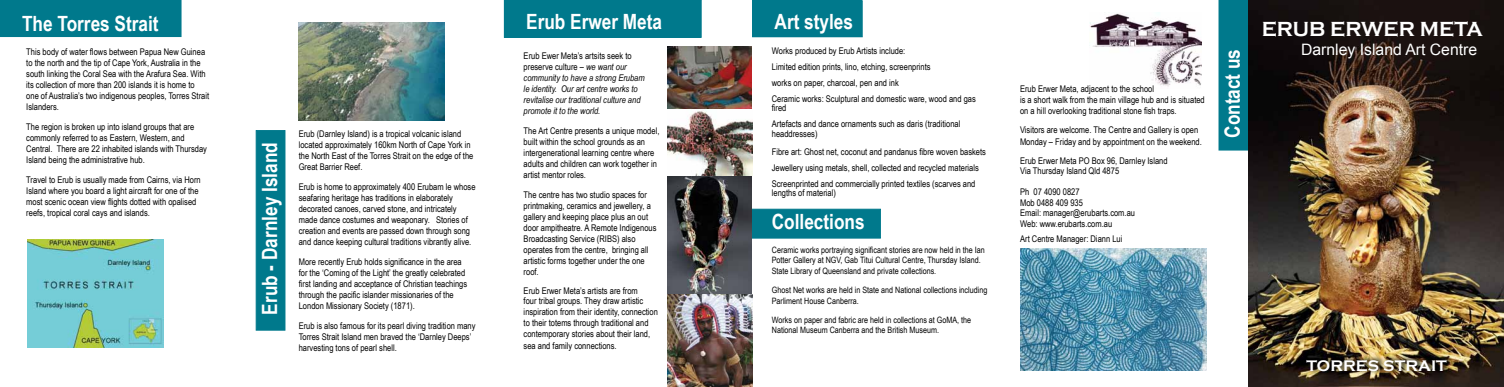
<style>
.page{position:relative;width:1504px;height:387px;background:#fff}
.page>*{position:absolute;margin:0;border:0;box-sizing:border-box;transform-origin:0 0}
.t1{font:700 21px "Arial Narrow";color:#fff}
.t2{font:700 21px "Copperplate Gothic";color:#fff;scale:.95 1}
.t3{font:15.75px "Arial";color:#fff}
.t4{font:700 15.75px "Copperplate Gothic";color:#fff}
.t5{font:9.19px/11px "Arial Narrow";color:#000}
.t6{font:italic 9.19px/11px "Arial Narrow";color:#000}
.t7{font:8.75px/10.5px "Arial Narrow";color:#000}
.s1{font-style:normal}
</style>
<div class="page">
<img style="left:1090px;top:13px;width:110px;height:74px">
<div style="left:0;top:0;width:181px;height:37px;background:#00798c"></div>
<div style="left:256px;top:130px;width:29px;height:201px;background:#00798c;border:1px solid #00798c"></div>
<div style="left:504px;top:0;width:197px;height:37px;background:#00798c"></div>
<div style="left:504px;top:0;width:197px;height:38px;border:1px solid #00798c"></div>
<div style="left:749px;top:209px;width:131px;height:29px;background:#00798c;border:1px solid #00798c"></div>
<div style="left:1218px;top:0;width:29px;height:150px;background:#00798c"></div>
<div style="left:1218px;top:0;width:30px;height:150px;border:1px solid #00798c"></div>
<div style="left:752px;top:1px;width:110px;height:36px;background:#00798c"></div>
<div style="left:752px;top:0;width:110px;height:37px;border:1px solid #00798c"></div>
<img style="left:1248px;top:0;width:255px;height:387px">
<div style="left:1304px;top:355px;width:149px;height:21px;background:#000;opacity:.75"></div>
<img style="left:1020px;top:248px;width:186px;height:123px">
<img style="left:667px;top:47px;width:85px;height:123px">
<img style="left:667px;top:170px;width:85px;height:125px">
<img style="left:298px;top:22px;width:146px;height:99px">
<img style="left:27px;top:239px;width:136px;height:109px">
<img style="left:667px;top:295px;width:86px;height:92px">
<h1 class="t1" style="left:22px;top:8px;width:138px">The Torres Strait</h1>
<p class="t5" style="left:26px;top:46px;width:184px">This body of water flows between Papua New Guinea to the north and the tip of Cape York, Australia in the south linking the Coral Sea with the Arafura Sea. With its collection of more than 200 islands it is home to one of Australia’s two indigenous peoples, Torres Strait Islanders.</p>
<p class="t5" style="left:26px;top:121px;width:182px">The region is broken up into island groups that are commonly referred to as Eastern, Western, and Central. There are 22 inhabited islands with Thursday Island being the administrative hub.</p>
<p class="t5" style="left:26px;top:173px;width:176px">Travel to Erub is usually made from Cairns, via Horn Island where you board a light aircraft for one of the most scenic ocean view flights dotted with opalised reefs, tropical coral cays and islands.</p>
<h1 class="t1" style="left:254px;top:315px;width:174px;rotate:-90deg">Erub - Darnley Island</h1>
<p class="t5" style="left:299px;top:128px;width:176px">Erub (Darnley Island) is a tropical volcanic island located approximately 160km North of Cape York in the North East of the Torres Strait on the edge of the Great Barrier Reef.</p>
<p class="t5" style="left:299px;top:181px;width:178px">Erub is home to approximately 400 Erubam le whose seafaring heritage has traditions in elaborately decorated canoes, carved stone, and intricately made dance costumes and weaponary. Stories of creation and events are passed down through song and dance keeping cultural traditions vibrantly alive.</p>
<p class="t5" style="left:299px;top:256px;width:170px">More recently Erub holds significance in the area for the ‘Coming of the Light’ the greatly celebrated first landing and acceptance of Christian teachings through the pacific islander missionaries of the London Missionary Society (1871).</p>
<p class="t5" style="left:299px;top:320px;width:178px">Erub is also famous for its pearl diving tradition many<br>Torres Strait Island men braved the ‘Darnley Deeps’ harvesting tons of pearl shell.</p>
<h1 class="t1" style="left:526px;top:6px;width:137px">Erub Erwer Meta</h1>
<p class="t6" style="left:523px;top:50px;width:123px"><span class="s1">Erub Ewer Meta’s artsits seek to preserve culture –</span> we want our community to have a strong Erubam le identity. Our art centre works to revitalise our traditional culture and promote it to the world.</p>
<p class="t5" style="left:523px;top:125px;width:137px">The Art Centre presents a unique model, built within the school grounds as an intergenerational learning centre where adults and children can work together in artist mentor roles.</p>
<p class="t5" style="left:523px;top:189px;width:134px">The centre has two studio spaces for printmaking, ceramics and jewellery, a gallery and keeping place plus an out door ampitheatre. A Remote Indigenous Broadcasting Service (RIBS) also operates from the centre, bringing all artistic forms together under the one roof.</p>
<p class="t5" style="left:523px;top:285px;width:136px">Erub Erwer Meta’s artists are from<br>four tribal groups. They draw artistic inspiration from their identity, connection to their totems through traditional and contemporary stories about their land, sea and family connections.</p>
<h1 class="t1" style="left:774px;top:6px;width:80px">Art styles</h1>
<p class="t5" style="left:771px;top:43px;width:205px;line-height:15.8px">Works produced by Erub Artists include:<br>Limited edition prints, lino, etching, screenprints<br>works on paper, charcoal, pen and ink<br>Ceramic works: Sculptural and domestic ware, wood and gas</p>
<p class="t5" style="left:771px;top:100px;width:190px;line-height:15.8px">fired<br>Artefacts and dance ornaments such as daris (traditional</p>
<p class="t5" style="left:771px;top:124px;width:216px;line-height:18.4px">headdresses)<br>Fibre art: Ghost net, coconut and pandanus fibre woven baskets</p>
<p class="t5" style="left:771px;top:159px;width:208px;line-height:15.8px">Jewellery using metals, shell, collected and recycled materials<br>Screenprinted and commercially printed textiles (scarves and</p>
<p class="t5" style="left:771px;top:187px;width:66px">lengths of material)</p>
<h1 class="t1" style="left:771px;top:206px;width:94px">Collections</h1>
<p class="t7" style="left:771px;top:244px;width:214px">Ceramic works portraying significant stories are now held in the Ian<br>Potter Gallery at NGV, Gab Titui Cultural Centre, Thursday Island.<br>State Library of Queensland and private collections.</p>
<p class="t7" style="left:771px;top:284px;width:217px">Ghost Net works are held in State and National collections including<br>Parliment House Canberra.</p>
<p class="t7" style="left:771px;top:314px;width:201px">Works on paper and fabric are held in collections at GoMA, the<br>National Museum Canberra and the British Museum.</p>
<p class="t5" style="left:1019px;top:83px;width:186px">Erub Erwer Meta, adjacent to the school<br>is a short walk from the main village hub and is situated on a hill overlooking traditional stone fish traps.</p>
<p class="t5" style="left:1019px;top:124px;width:183px">Visitors are welcome. The Centre and Gallery is open<br>Monday – Friday and by appointment on the weekend.</p>
<p class="t5" style="left:1020px;top:155px;width:149px;line-height:10.5px">Erub Erwer Meta PO Box 96, Darnley Island<br>Via Thursday Island Qld 4875</p>
<p class="t5" style="left:1020px;top:186px;width:116px;line-height:10.5px">Ph 07 4090 0827<br>Mob 0488 409 935<br>Email: manager@erubarts.com.au<br>Web: www.erubarts.com.au</p>
<p class="t5" style="left:1020px;top:233px;width:104px">Art Centre Manager: Diann Lui</p>
<h1 class="t1" style="left:1216px;top:138px;width:90px;rotate:-90deg">Contact us</h1>
<h1 class="t2" style="left:1261px;top:18px;width:234px">ERUB ERWER META</h1>
<h2 class="t3" style="left:1300px;top:39px;width:177px">Darnley Island Art Centre</h2>
<h2 class="t4" style="left:1306px;top:357px;width:142px">TORRES STRAIT</h2>
</div>
